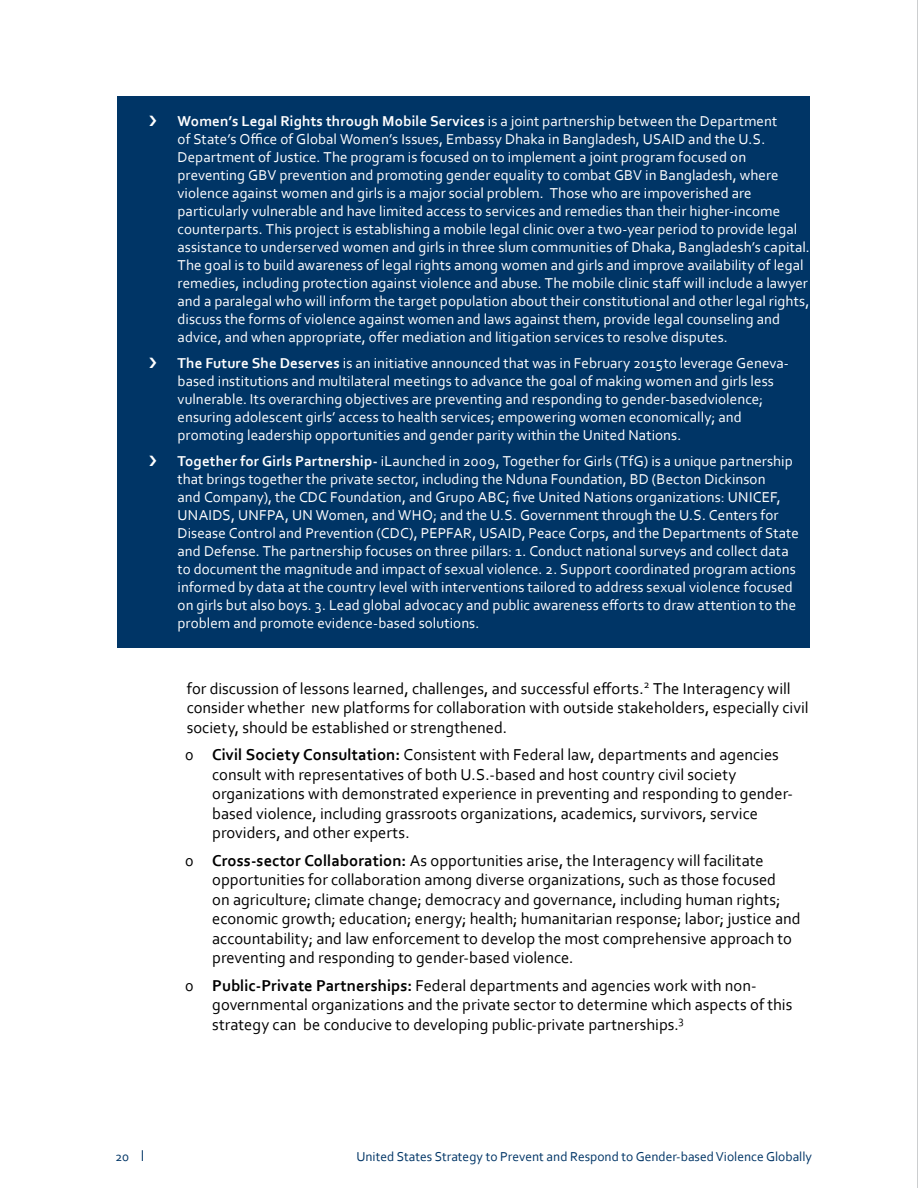
<style>
.page{position:relative;width:918px;height:1188px;background:#fff}
.page>*{position:absolute;margin:0;border:0;box-sizing:border-box;transform-origin:0 0}
.t1{font:16.5px/19.5px "Corbel";color:#000}
.t2{font:15px/18px "Corbel";letter-spacing:.005em;color:#fff}
.t3{font:13.5px "Corbel";color:#003566}
.s1{font-weight:700}
</style>
<div class="page">
<div style="left:118px;top:97px;width:692px;height:551px;background:#003566"></div>
<hr style="left:917px;top:0;width:1px;height:1188px;background:#bcbec0">
<p class="t2" style="left:178px;top:112px;width:634px"><span class="s1">Women’s Legal Rights through Mobile Services</span> is a joint partnership between the Department<br>of State’s Office of Global Women’s Issues, Embassy Dhaka in Bangladesh, USAID and the U.S.<br>Department of Justice. The program is focused on to implement a joint program focused on preventing GBV prevention and promoting gender equality to combat GBV in Bangladesh, where violence against women and girls is a major social problem. Those who are impoverished are particularly vulnerable and have limited access to services and remedies than their higher-income counterparts. This project is establishing a mobile legal clinic over a two-year period to provide legal assistance to underserved women and girls in three slum communities of Dhaka, Bangladesh’s capital.<br>The goal is to build awareness of legal rights among women and girls and improve availability of legal remedies, including protection against violence and abuse. The mobile clinic staff will include a lawyer and a paralegal who will inform the target population about their constitutional and other legal rights, discuss the forms of violence against women and laws against them, provide legal counseling and advice, and when appropriate, offer mediation and litigation services to resolve disputes.</p>
<p class="t2" style="left:178px;top:354px;width:613px"><span class="s1">The Future She Deserves</span> is an initiative announced that was in February 2015to leverage Geneva&shy;based institutions and multilateral meetings to advance the goal of making women and girls less vulnerable. Its overarching objectives are preventing and responding to gender-basedviolence; ensuring adolescent girls’ access to health services; empowering women economically; and promoting leadership opportunities and gender parity within the United Nations.</p>
<p class="t2" style="left:178px;top:452px;width:623px"><span class="s1">Together for Girls Partnership-</span> iLaunched in 2009, Together for Girls (TfG) is a unique partnership that brings together the private sector, including the Nduna Foundation, BD (Becton Dickinson<br>and Company), the CDC Foundation, and Grupo ABC; five United Nations organizations: UNICEF, UNAIDS, UNFPA, UN Women, and WHO; and the U.S. Government through the U.S. Centers for Disease Control and Prevention (CDC), PEPFAR, USAID, Peace Corps, and the Departments of State and Defense. The partnership focuses on three pillars: 1. Conduct national surveys and collect data to document the magnitude and impact of sexual violence. 2. Support coordinated program actions informed by data at the country level with interventions tailored to address sexual violence focused on girls but also boys. 3. Lead global advocacy and public awareness efforts to draw attention to the problem and promote evidence-based solutions.</p>
<p class="t1" style="left:187px;top:678px;width:623px">for discussion of lessons learned, challenges, and successful efforts.<sup>2</sup> The Interagency will consider whether new platforms for collaboration with outside stakeholders, especially civil society, should be established or strengthened.</p>
<p class="t1" style="left:212px;top:745px;width:582px;text-indent:-27px">0 <span class="s1">Civil Society Consultation:</span> Consistent with Federal law, departments and agencies consult with representatives of both U.S.-based and host country civil society organizations with demonstrated experience in preventing and responding to gender&shy;based violence, including grassroots organizations, academics, survivors, service providers, and other experts.</p>
<p class="t1" style="left:212px;top:850px;width:590px;text-indent:-27px">0 <span class="s1">Cross-sector Collaboration:</span> As opportunities arise, the Interagency will facilitate opportunities for collaboration among diverse organizations, such as those focused<br>on agriculture; climate change; democracy and governance, including human rights; economic growth; education; energy; health; humanitarian response; labor; justice and accountability; and law enforcement to develop the most comprehensive approach to preventing and responding to gender-based violence.</p>
<p class="t1" style="left:212px;top:975px;width:582px;text-indent:-27px">0 <span class="s1">Public-Private Partnerships:</span> Federal departments and agencies work with non&shy;governmental organizations and the private sector to determine which aspects of this strategy can be conducive to developing public-private partnerships.<sup>3</sup></p>
<p class="t3" style="left:116px;top:1148px;width:15px">20</p>
<p class="t3" style="left:356px;top:1148px;width:457px">United States Strategy to Prevent and Respond to Gender-based Violence Globally</p>
</div>
